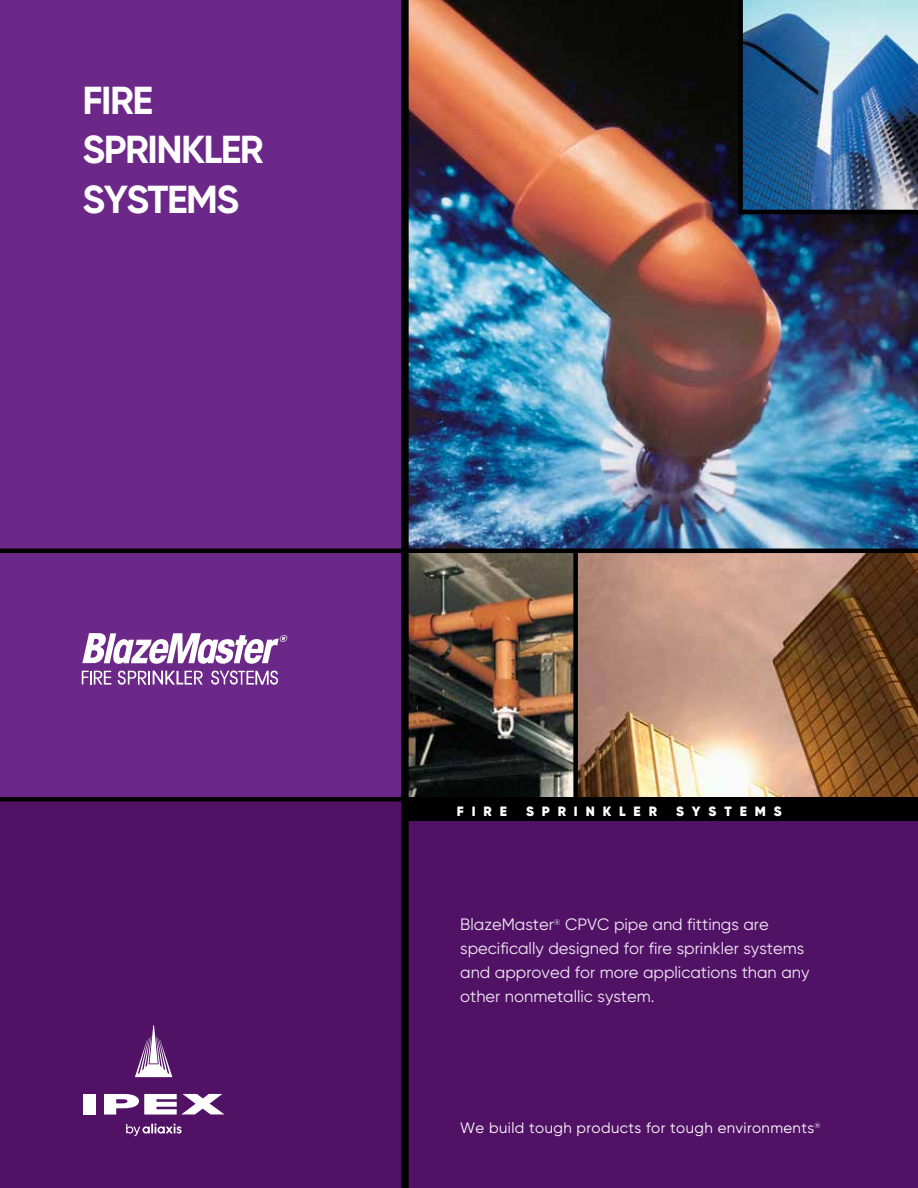
<style>
.page{position:relative;width:918px;height:1188px;background:#fff}
.page>*{position:absolute;margin:0;border:0;box-sizing:border-box;transform-origin:0 0}
.t1{font:700 39px/49.5px "Gilroy";letter-spacing:-.04em;color:#fff}
.t2{font:16.5px/24px "Gilroy";color:#f0e9f3}
.t3{font:15px "Gilroy";letter-spacing:.025em;color:#fff}
.t4{font:900 13.5px "Gilroy";letter-spacing:.585em;color:#fff}
</style>
<div class="page">
<div style="left:0;top:799px;width:918px;height:389px;background:#511266"></div>
<div style="left:0;top:0;width:405px;height:801px;background:#6c2888"></div>
<img style="left:409px;top:0;width:509px;height:549px">
<img style="left:409px;top:553px;width:164px;height:244px">
<img style="left:578px;top:553px;width:340px;height:244px">
<div style="left:573px;top:551px;width:5px;height:250px;background:#000"></div>
<img style="left:738px;top:0;width:180px;height:214px">
<hr style="left:0;top:549px;width:918px;height:4px;background:#000">
<hr style="left:0;top:797px;width:405px;height:4px;background:#000">
<div style="left:401px;top:0;width:8px;height:1188px;background:#000"></div>
<div style="left:83px;top:1094px;width:13px;height:21px;background:#fff"></div>
<svg style="left:104px;top:1094px;width:121px;height:21px"></svg>
<svg style="left:135px;top:1025px;width:37px;height:52px"></svg>
<svg style="left:126px;top:1124px;width:56px;height:12px"></svg>
<svg style="left:82px;top:633px;width:205px;height:52px"></svg>
<div style="left:405px;top:797px;width:513px;height:24px;background:#000"></div>
<h1 class="t1" style="left:83px;top:75px;width:183px">FIRE<br>SPRINKLER<br>SYSTEMS</h1>
<p class="t4" style="left:457px;top:802px;width:52px">FIRE</p>
<p class="t4" style="left:526px;top:802px;width:133px">SPRINKLER</p>
<p class="t4" style="left:676px;top:802px;width:107px">SYSTEMS</p>
<p class="t2" style="left:460px;top:912px;width:351px">BlazeMaster<sup>®</sup> CPVC pipe and fittings are specifically designed for fire sprinkler systems and approved for more applications than any other nonmetallic system.</p>
<p class="t3" style="left:460px;top:1118px;width:362px">We build tough products for tough environments<sup>®</sup></p>
</div>
